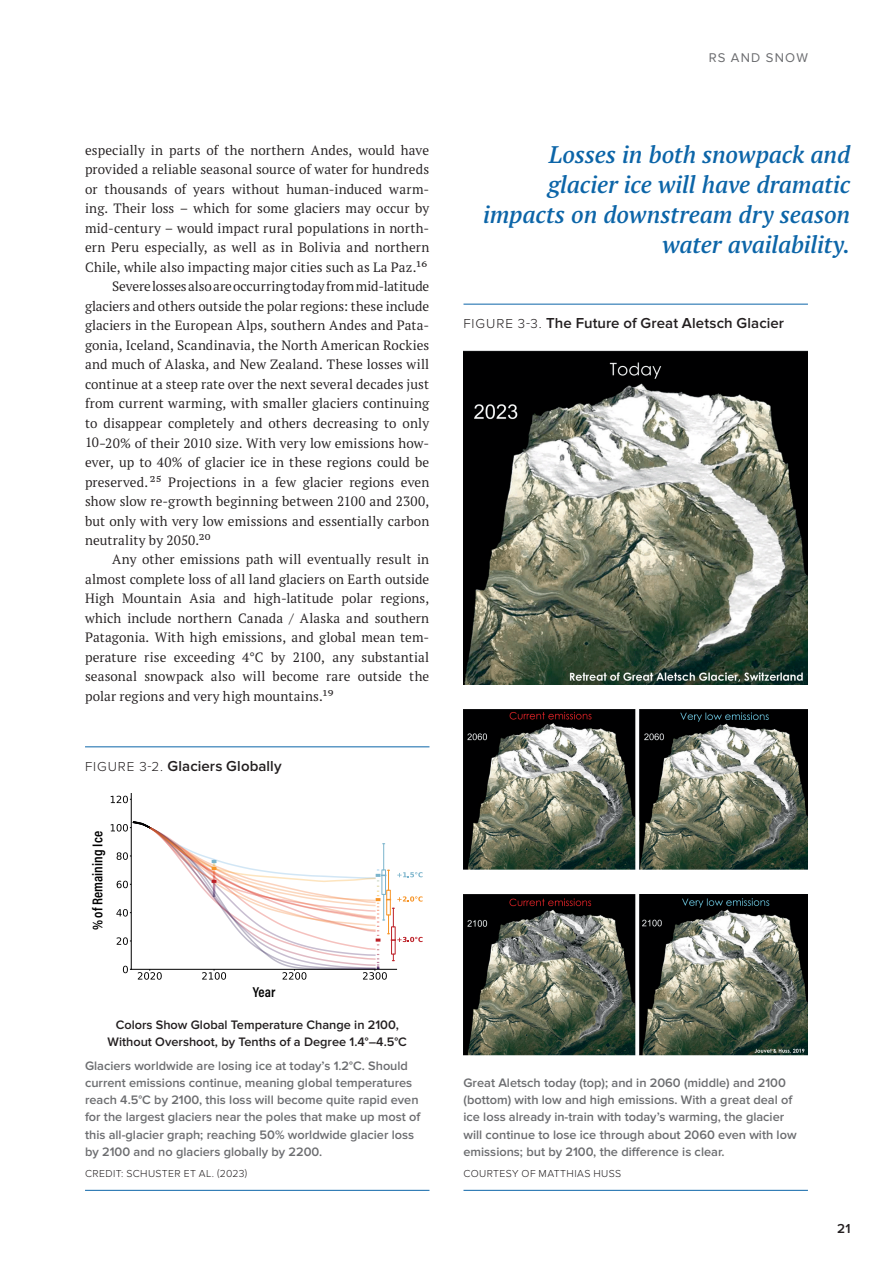
<style>
.page{position:relative;width:893px;height:1263px;background:#fff}
.page>*{position:absolute;margin:0;border:0;box-sizing:border-box;transform-origin:0 0}
.t1{font:italic 600 24px/30px "PT Serif Pro";letter-spacing:-.005em;color:#0c65a8;text-align:right}
.t2{font:600 15px "Proxima Nova";letter-spacing:.005em;color:#231f20}
.t3{font:600 14.4px "Acumin Pro Cond";letter-spacing:.005em;color:#000}
.t4{font:13.5px "PT Serif Pro";letter-spacing:.005em;color:#231f20}
.t5{font:600 13.5px "Proxima Nova";color:#231f20}
.t6{font:13.2px "Proxima Nova";letter-spacing:.095em;color:#6c6d70}
.t7{font:600 12.75px/17.2px "Proxima Nova";color:#6c6d70}
.t8{font:600 12.75px/17.2px "Proxima Nova";color:#231f20;text-align:center}
.t9{font:300 10.5px "Proxima Nova";letter-spacing:.035em;color:#231f20}
.s1{font-weight:300;font-size:13.5px}
</style>
<div class="page">
<hr style="left:463px;top:304px;width:345px;height:1px;background:#0c65a8">
<hr style="left:463px;top:1190px;width:345px;height:1px;background:#0c65a8">
<img style="left:463px;top:351px;width:345px;height:333px">
<img style="left:463px;top:894px;width:345px;height:161px">
<img style="left:463px;top:709px;width:345px;height:160px">
<hr style="left:85px;top:746px;width:344px;height:1px;background:#0c65a8">
<hr style="left:85px;top:1190px;width:344px;height:1px;background:#0c65a8">
<svg style="left:111px;top:796px;width:20px;height:7px"></svg>
<hr style="left:131px;top:793px;width:1px;height:176px;background:#000001">
<svg style="left:110px;top:821px;width:313px;height:159px"></svg>
<p class="t4" style="left:85px;top:141px;width:346px">especially in parts of the northern Andes, would have</p>
<p class="t4" style="left:85px;top:161px;width:346px">provided a reliable seasonal source of water for hundreds</p>
<p class="t4" style="left:85px;top:180px;width:346px">or thousands of years without human-induced warm-</p>
<p class="t4" style="left:85px;top:200px;width:346px">ing. Their loss – which for some glaciers may occur by</p>
<p class="t4" style="left:85px;top:219px;width:346px">mid-century – would impact rural populations in north-</p>
<p class="t4" style="left:85px;top:239px;width:346px">ern Peru especially, as well as in Bolivia and northern</p>
<p class="t4" style="left:85px;top:258px;width:344px">Chile, while also impacting major cities such as La Paz.16</p>
<p class="t4" style="left:112px;top:278px;width:319px">Severe losses also are occurring today from mid-latitude</p>
<p class="t4" style="left:85px;top:297px;width:346px">glaciers and others outside the polar regions: these include</p>
<p class="t4" style="left:85px;top:317px;width:346px">glaciers in the European Alps, southern Andes and Pata-</p>
<p class="t4" style="left:85px;top:336px;width:346px">gonia, Iceland, Scandinavia, the North American Rockies</p>
<p class="t4" style="left:85px;top:356px;width:346px">and much of Alaska, and New Zealand. These losses will</p>
<p class="t4" style="left:85px;top:375px;width:346px">continue at a steep rate over the next several decades just</p>
<p class="t4" style="left:85px;top:395px;width:346px">from current warming, with smaller glaciers continuing</p>
<p class="t4" style="left:85px;top:414px;width:346px">to disappear completely and others decreasing to only</p>
<p class="t4" style="left:85px;top:434px;width:346px">10–20% of their 2010 size. With very low emissions how-</p>
<p class="t4" style="left:85px;top:453px;width:346px">ever, up to 40% of glacier ice in these regions could be</p>
<p class="t4" style="left:85px;top:473px;width:346px">preserved. 25 Projections in a few glacier regions even</p>
<p class="t4" style="left:85px;top:492px;width:346px">show slow re-growth beginning between 2100 and 2300,</p>
<p class="t4" style="left:85px;top:512px;width:346px">but only with very low emissions and essentially carbon</p>
<p class="t4" style="left:85px;top:531px;width:127px">neutrality by 2050.20</p>
<p class="t4" style="left:112px;top:551px;width:319px">Any other emissions path will eventually result in</p>
<p class="t4" style="left:85px;top:570px;width:346px">almost complete loss of all land glaciers on Earth outside</p>
<p class="t4" style="left:85px;top:590px;width:346px">High Mountain Asia and high-latitude polar regions,</p>
<p class="t4" style="left:85px;top:609px;width:346px">which include northern Canada / Alaska and southern</p>
<p class="t4" style="left:85px;top:629px;width:346px">Patagonia. With high emissions, and global mean tem-</p>
<p class="t4" style="left:85px;top:648px;width:346px">perature rise exceeding 4°C by 2100, any substantial</p>
<p class="t4" style="left:85px;top:668px;width:346px">seasonal snowpack also will become rare outside the</p>
<p class="t4" style="left:85px;top:687px;width:250px">polar regions and very high mountains.19</p>
<p class="t2" style="left:85px;top:757px;width:198px"><span class="s1">FIGURE 3-2.</span> Glaciers Globally</p>
<p class="t3" style="left:88px;top:930px;width:101px;rotate:-90deg">% of Remaining Ice</p>
<p class="t3" style="left:253px;top:982px;width:24px">Year</p>
<p class="t8" style="left:108px;top:1016px;width:301px">Colors Show Global Temperature Change in 2100,<br>Without Overshoot, by Tenths of a Degree 1.4°–4.5°C</p>
<p class="t7" style="left:85px;top:1057px;width:338px">Glaciers worldwide are losing ice at today’s 1.2°C. Should current emissions continue, meaning global temperatures reach 4.5°C by 2100, this loss will become quite rapid even for the largest glaciers near the poles that make up most of this all-glacier graph; reaching 50% worldwide glacier loss by 2100 and no glaciers globally by 2200.</p>
<p class="t9" style="left:85px;top:1167px;width:164px">CREDIT: SCHUSTER ET AL. (2023)</p>
<p class="t6" style="left:709px;top:50px;width:4px">LACIERS</p>
<p class="t6" style="left:731px;top:50px;width:60px">AND SNOW</p>
<h1 class="t1" style="left:483px;top:139px;width:369px">Losses in both snowpack and glacier ice will have dramatic impacts on downstream dry season water availability.</h1>
<p class="t2" style="left:463px;top:314px;width:322px"><span class="s1">FIGURE 3-3.</span> The Future of Great Aletsch Glacier</p>
<p class="t7" style="left:463px;top:1074px;width:335px">Great Aletsch today (top); and in 2060 (middle) and 2100 (bottom) with low and high emissions. With a great deal of ice loss already in-train with today’s warming, the glacier will continue to lose ice through about 2060 even with low emissions; but by 2100, the difference is clear.</p>
<p class="t9" style="left:463px;top:1167px;width:159px">COURTESY OF MATTHIAS HUSS</p>
<p class="t5" style="left:837px;top:1221px;width:15px">21</p>
</div>
